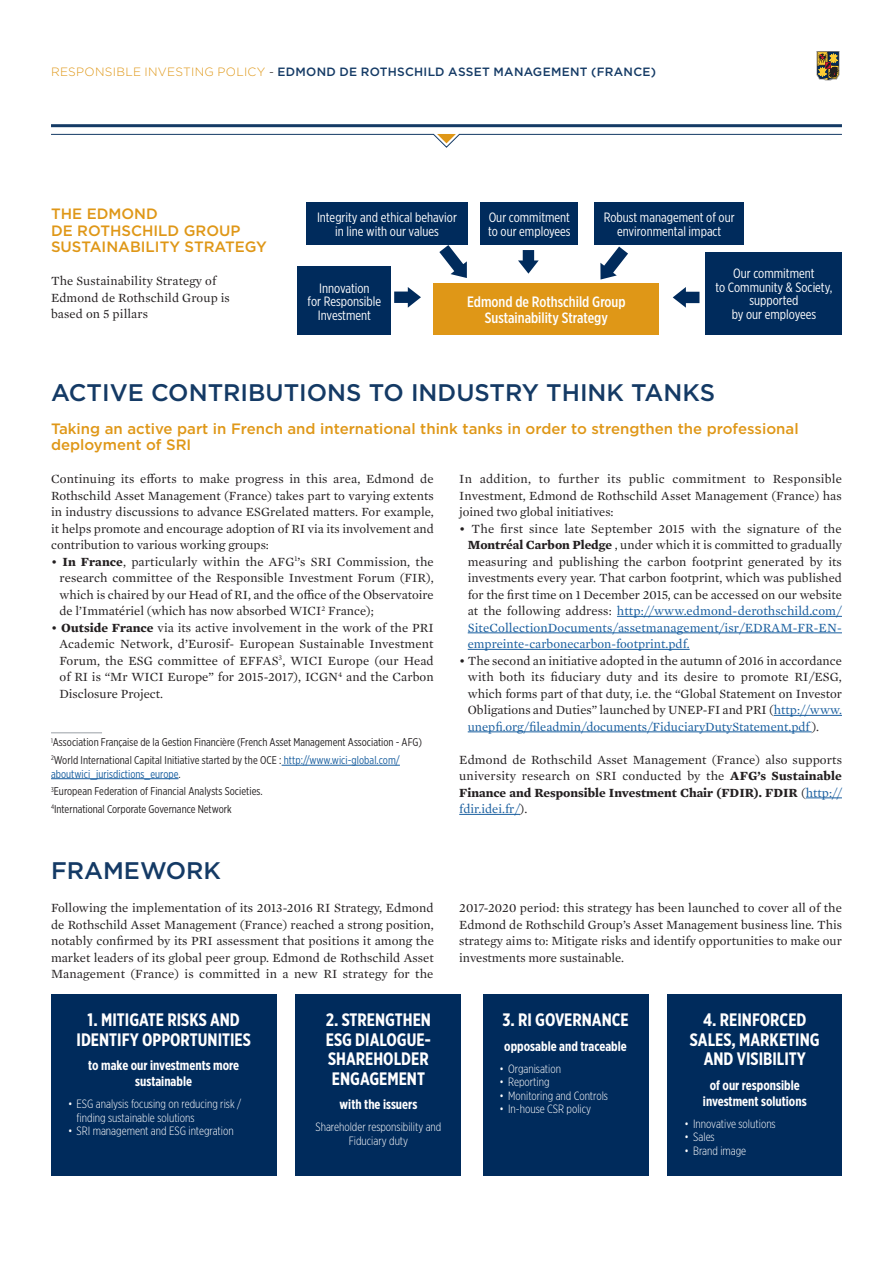
<style>
.page{position:relative;width:893px;height:1263px;background:#fff}
.page>*{position:absolute;margin:0;border:0;box-sizing:border-box;transform-origin:0 0}
.t1{font:500 24px "Gotham";color:#143a65}
.t2{font:700 18px/19.5px "Gotham X Narrow";color:#fff;text-align:center}
.t3{font:500 15px/16.5px "Gotham";color:#df9717}
.t4{font:500 15px/16.5px "Gotham X Narrow";color:#fff;text-align:center}
.t5{font:13.5px/13.5px "Gotham X Narrow";color:#fff;text-align:center}
.t6{font:700 13.5px/16.2px "Gotham X Narrow";color:#fff;text-align:center}
.t7{font:12.75px/16.5px "Mercury Text G1";color:#231f20;text-align:justify}
.t8{font:300 12px/13.5px "Gotham X Narrow";color:#fff}
.t9{font:500 12px "Gotham";letter-spacing:.025em;color:#143a65}
.t10{font:11.25px/17.7px "Gotham X Narrow";color:#231f20}
.s1{font-weight:300;color:#df9717}
.s2{font-weight:300;color:#231f20}
.s3{font-weight:700}
.s4{color:#175d9e}
</style>
<div class="page">
<svg style="left:51px;top:134px;width:791px;height:14px"></svg>
<hr style="left:51px;top:124px;width:791px;height:3px;background:#143a65">
<svg style="left:816px;top:51px;width:23px;height:30px"></svg>
<hr style="left:51px;top:732px;width:51px;height:1px;background:#9a9fa6">
<hr style="left:282px;top:765px;width:118px;height:1px;background:#175d9e">
<hr style="left:51px;top:778px;width:127px;height:1px;background:#175d9e">
<hr style="left:617px;top:616px;width:225px;height:1px;background:#175d9e">
<hr style="left:468px;top:632px;width:374px;height:1px;background:#175d9e">
<hr style="left:468px;top:649px;width:222px;height:1px;background:#175d9e">
<hr style="left:774px;top:715px;width:68px;height:1px;background:#175d9e">
<hr style="left:468px;top:731px;width:344px;height:1px;background:#175d9e">
<hr style="left:806px;top:797px;width:36px;height:1px;background:#175d9e">
<hr style="left:459px;top:814px;width:61px;height:1px;background:#175d9e">
<div style="left:706px;top:252px;width:136px;height:82px;background:#002b5c"></div>
<div style="left:594px;top:203px;width:150px;height:42px;background:#002b5c"></div>
<div style="left:480px;top:203px;width:98px;height:42px;background:#002b5c"></div>
<div style="left:306px;top:203px;width:162px;height:42px;background:#002b5c"></div>
<div style="left:298px;top:267px;width:93px;height:68px;background:#002b5c"></div>
<svg style="left:518px;top:250px;width:21px;height:24px"></svg>
<svg style="left:439px;top:245px;width:28px;height:33px"></svg>
<svg style="left:600px;top:247px;width:28px;height:33px"></svg>
<svg style="left:394px;top:287px;width:27px;height:21px"></svg>
<svg style="left:673px;top:287px;width:26px;height:21px"></svg>
<div style="left:434px;top:283px;width:225px;height:51px;background:#df9717"></div>
<div style="left:51px;top:995px;width:225px;height:181px;background:#002b5c"></div>
<div style="left:483px;top:995px;width:165px;height:181px;background:#002b5c"></div>
<div style="left:668px;top:995px;width:174px;height:181px;background:#002b5c"></div>
<div style="left:296px;top:995px;width:165px;height:181px;background:#002b5c"></div>
<p class="t9" style="left:51px;top:63px;width:606px"><span class="s1">RESPONSIBLE INVESTING POLICY</span> <span class="s2">-</span> EDMOND DE ROTHSCHILD ASSET MANAGEMENT (FRANCE)</p>
<p class="t3" style="left:51px;top:205px;width:217px">THE EDMOND<br>DE ROTHSCHILD GROUP<br>SUSTAINABILITY STRATEGY</p>
<p class="t7" style="left:51px;top:272px;width:180px;text-align:left">The Sustainability Strategy of<br>Edmond de Rothschild Group is based on 5 pillars</p>
<p class="t5" style="left:317px;top:211px;width:141px">Integrity and ethical behavior in line with our values</p>
<p class="t5" style="left:488px;top:211px;width:84px;text-align:left">Our commitment to our employees</p>
<p class="t5" style="left:604px;top:211px;width:132px">Robust management of our environmental impact</p>
<p class="t5" style="left:308px;top:281px;width:75px">Innovation<br>for Responsible<br>Investment</p>
<p class="t4" style="left:467px;top:293px;width:160px">Edmond de Rothschild Group<br>Sustainability Strategy</p>
<p class="t5" style="left:715px;top:267px;width:118px">Our commitment<br>to Community &amp; Society, supported<br>by our employees</p>
<h1 class="t1" style="left:51px;top:376px;width:666px">ACTIVE CONTRIBUTIONS TO INDUSTRY THINK TANKS</h1>
<p class="t3" style="left:51px;top:420px;width:749px">Taking an active part in French and international think tanks in order to strengthen the professional deployment of SRI</p>
<p class="t7" style="left:51px;top:470px;width:384px">Continuing its efforts to make progress in this area, Edmond de Rothschild Asset Management (France) takes part to varying extents in industry discussions to advance ESGrelated matters. For example, it helps promote and encourage adoption of RI via its involvement and contribution to various working groups:</p>
<p class="t7" style="left:60px;top:552px;width:376px;text-indent:-8px">• <span class="s3">In France</span>, particularly within the AFG<sup>1</sup>’s SRI Commission, the research committee of the Responsible Investment Forum (FIR), which is chaired by our Head of RI, and the office of the Observatoire de l’Immatériel (which has now absorbed WICI<sup>2</sup> France);</p>
<p class="t7" style="left:60px;top:618px;width:376px;text-indent:-8px">• <span class="s3">Outside France</span> via its active involvement in the work of the PRI Academic Network, d’Eurosif- European Sustainable Investment Forum, the ESG committee of EFFAS<sup>3</sup>, WICI Europe (our Head of RI is “Mr WICI Europe” for 2015-2017), ICGN<sup>4</sup> and the Carbon Disclosure Project.</p>
<p class="t10" style="left:51px;top:733px;width:372px"><sup>1</sup>Association Française de la Gestion Financière (French Asset Management Association - AFG)<br><sup>2</sup>World International Capital Initiative started by the OCE : <span class="s4">http://www.wici-global.com/</span></p>
<p class="t10" style="left:51px;top:765px;width:213px"><span class="s4">aboutwici_jurisdictions_europe</span>.<br><sup>3</sup>European Federation of Financial Analysts Societies.<br><sup>4</sup>International Corporate Governance Network</p>
<p class="t7" style="left:459px;top:470px;width:384px">In addition, to further its public commitment to Responsible Investment, Edmond de Rothschild Asset Management (France) has joined two global initiatives:</p>
<p class="t7" style="left:468px;top:519px;width:376px;text-indent:-9px">• The first since late September 2015 with the signature of the <span class="s3">Montréal Carbon Pledge</span> , under which it is committed to gradually measuring and publishing the carbon footprint generated by its investments every year. That carbon footprint, which was published for the first time on 1 December 2015, can be accessed on our website at the following address: <span class="s4">http://www.edmond-derothschild.com/ SiteCollectionDocuments/assetmanagement/isr/EDRAM-FR-EN&shy;empreinte-carbonecarbon-footprint.pdf.</span></p>
<p class="t7" style="left:468px;top:651px;width:376px;text-indent:-9px">• The second an initiative adopted in the autumn of 2016 in accordance with both its fiduciary duty and its desire to promote RI/ESG, which forms part of that duty, i.e. the “Global Statement on Investor Obligations and Duties” launched by UNEP-FI and PRI (<span class="s4">http://www. unepfi.org/fileadmin/documents/FiduciaryDutyStatement.pdf</span>).</p>
<p class="t7" style="left:459px;top:750px;width:384px">Edmond de Rothschild Asset Management (France) also supports university research on SRI conducted by the <span class="s3">AFG’s Sustainable Finance and Responsible Investment Chair (FDIR). FDIR</span> (<span class="s4">http:// fdir.idei.fr/</span>).</p>
<h1 class="t1" style="left:51px;top:855px;width:171px">FRAMEWORK</h1>
<p class="t7" style="left:51px;top:899px;width:384px">Following the implementation of its 2013-2016 RI Strategy, Edmond de Rothschild Asset Management (France) reached a strong position, notably confirmed by its PRI assessment that positions it among the market leaders of its global peer group. Edmond de Rothschild Asset Management (France) is committed in a new RI strategy for the</p>
<p class="t7" style="left:459px;top:899px;width:384px">2017-2020 period: this strategy has been launched to cover all of the Edmond de Rothschild Group’s Asset Management business line. This strategy aims to: Mitigate risks and identify opportunities to make our investments more sustainable.</p>
<h2 class="t2" style="left:77px;top:1010px;width:176px">1. MITIGATE RISKS AND<br>IDENTIFY OPPORTUNITIES</h2>
<p class="t6" style="left:88px;top:1057px;width:152px">to make our investments more sustainable</p>
<p class="t8" style="left:77px;top:1097px;width:166px;text-indent:-9px">• ESG analysis focusing on reducing risk / finding sustainable solutions</p>
<p class="t8" style="left:68px;top:1124px;width:167px">• SRI management and ESG integration</p>
<h2 class="t2" style="left:326px;top:1010px;width:107px">2. STRENGTHEN<br>ESG DIALOGUE-<br>SHAREHOLDER<br>ENGAGEMENT</h2>
<p class="t6" style="left:340px;top:1096px;width:79px">with the issuers</p>
<p class="t8" style="left:315px;top:1120px;width:127px;text-align:center">Shareholder responsibility and<br>Fiduciary duty</p>
<h2 class="t2" style="left:502px;top:1010px;width:128px">3. RI GOVERNANCE</h2>
<p class="t6" style="left:504px;top:1038px;width:124px">opposable and traceable</p>
<p class="t8" style="left:500px;top:1061px;width:63px">• Organisation</p>
<p class="t8" style="left:500px;top:1075px;width:51px">• Reporting</p>
<p class="t8" style="left:500px;top:1088px;width:110px">• Monitoring and Controls</p>
<p class="t8" style="left:500px;top:1102px;width:93px">• In-house CSR policy</p>
<h2 class="t2" style="left:690px;top:1010px;width:131px">4. REINFORCED<br>SALES, MARKETING<br>AND VISIBILITY</h2>
<p class="t6" style="left:703px;top:1077px;width:105px">of our responsible investment solutions</p>
<p class="t8" style="left:685px;top:1117px;width:93px">• Innovative solutions</p>
<p class="t8" style="left:685px;top:1130px;width:32px">• Sales</p>
<p class="t8" style="left:685px;top:1144px;width:63px">• Brand image</p>
</div>
